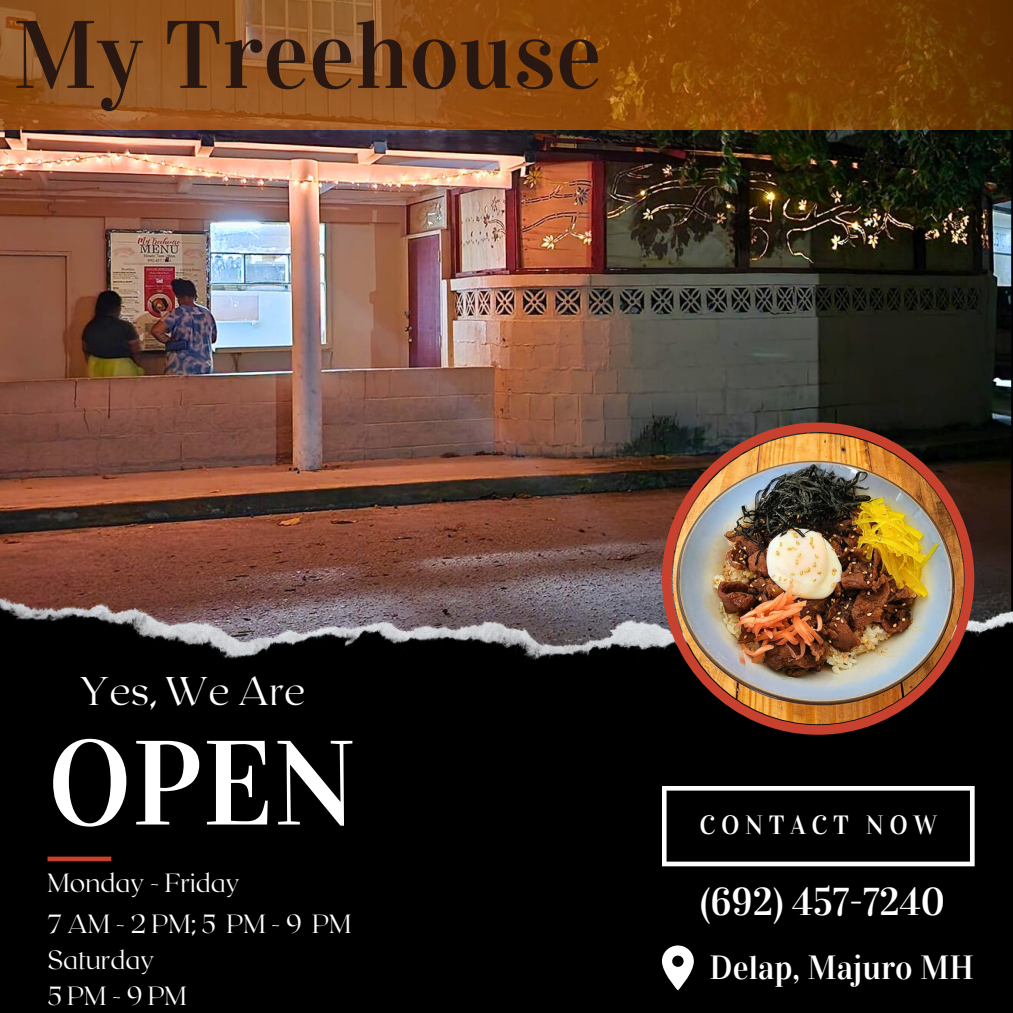
<style>
.page{position:relative;width:1013px;height:1013px;background:#fff}
.page>*{position:absolute;margin:0;border:0;box-sizing:border-box;transform-origin:0 0}
.t1{font:120px "Vidaloka";color:#fff}
.t2{font:96.12px "Vidaloka";color:#291812}
.t3{font:100 40px "Roxborough CF";color:#fff}
.t4{font:38.62px "Vidaloka";color:#fff}
.t5{font:33.38px "Vidaloka";color:#fff}
.t6{font:100 26.25px "Roxborough CF";color:#fff}
.t7{font:26.25px "Vidaloka";letter-spacing:.21em;color:#fff}
</style>
<div class="page">
<div style="left:0;top:0;width:1012px;height:1012px;background:#000"></div>
<img style="left:0;top:129px;width:1012px;height:468px">
<img style="left:0;top:597px;width:1012px;height:63px">
<div style="left:48px;top:856px;width:63px;height:5px;background:#c8412e"></div>
<svg style="left:662px;top:786px;width:312px;height:80px"></svg>
<svg style="left:662px;top:422px;width:312px;height:312px"></svg>
<img style="left:0;top:0;width:1012px;height:129px">
<svg style="left:662px;top:945px;width:32px;height:45px"></svg>
<img style="left:672px;top:433px;width:291px;height:291px;border-radius:50%">
<p class="t2" style="left:13px;top:-2px;width:590px">My Treehouse</p>
<p class="t3" style="left:79px;top:664px;width:227px">Yes, We Are</p>
<p class="t1" style="left:48px;top:711px;width:310px">OPEN</p>
<p class="t6" style="left:48px;top:865px;width:194px">Monday - Friday</p>
<p class="t6" style="left:48px;top:906px;width:305px">7AM-2PM;5 PM-9 PM</p>
<p class="t6" style="left:48px;top:942px;width:109px">Saturday</p>
<p class="t6" style="left:48px;top:978px;width:141px">5PM-9PM</p>
<p class="t7" style="left:699px;top:809px;width:239px">CONTACT NOW</p>
<p class="t4" style="left:700px;top:878px;width:246px">(692) 457-7240</p>
<p class="t5" style="left:709px;top:947px;width:266px">Delap, Majuro MH</p>
</div>
